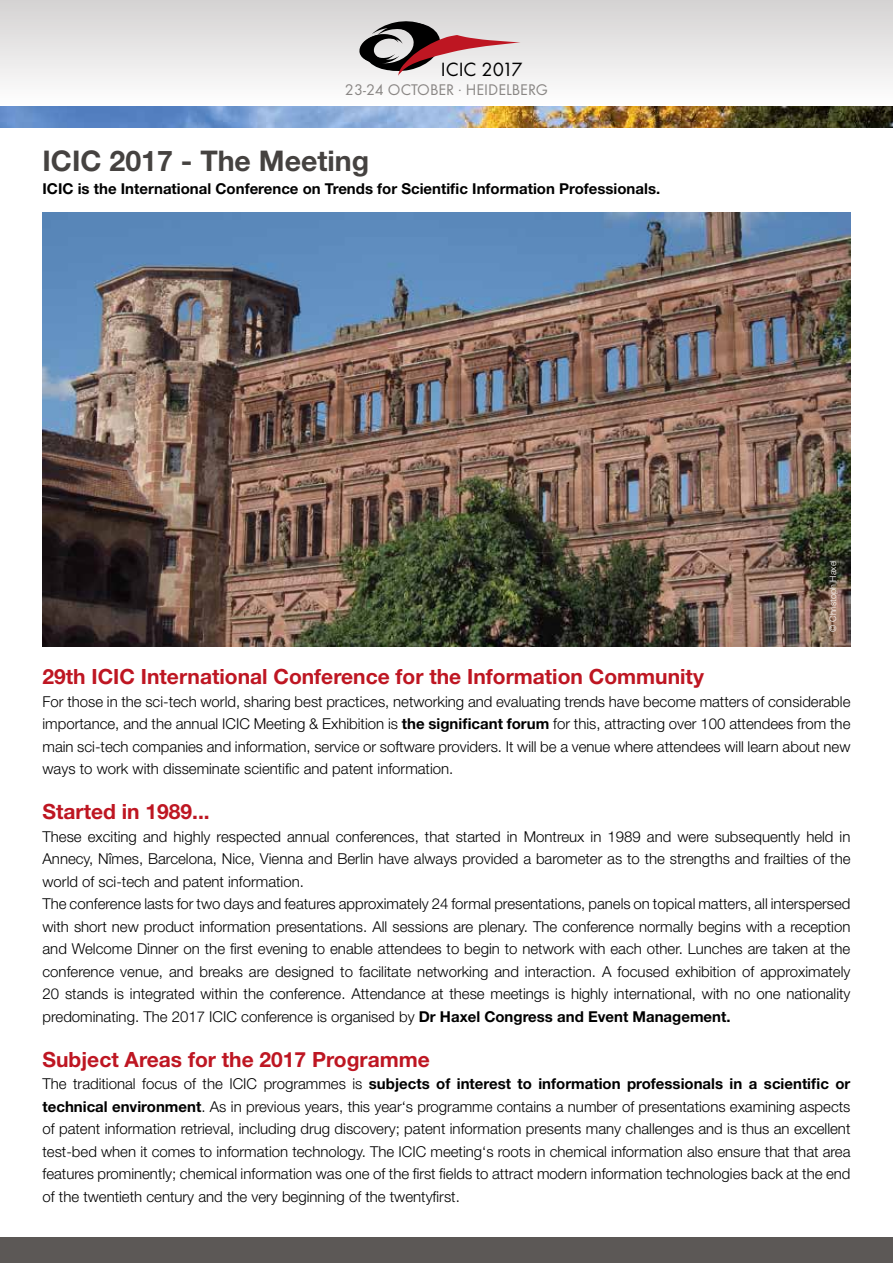
<style>
.page{position:relative;width:893px;height:1263px;background:#fff}
.page>*{position:absolute;margin:0;border:0;box-sizing:border-box;transform-origin:0 0}
.t1{font:700 28.5px "Helvetica Neue";color:#454240}
.t2{font:700 21px "Helvetica Neue";color:#be1622}
.t3{font:19.95px "Futura T";color:#000}
.t4{font:16.05px "Futura T";color:#898684}
.t5{font:300 15px/22.5px "Helvetica Neue";color:#000;text-align:justify}
.t6{font:700 15px "Helvetica Neue";color:#000}
.t7{font:300 9px "Helvetica Neue";color:#fff}
.s1{font-weight:700}
</style>
<div class="page">
<div style="left:0;top:0;width:893px;height:106px;background:linear-gradient(to bottom,#d4d2d2,#fefefe)"></div>
<svg style="left:359px;top:21px;width:162px;height:55px;background:#b5a0a1"></svg>
<div style="left:0;top:1237px;width:893px;height:26px;background:#5c5856"></div>
<img style="left:43px;top:213px;width:807px;height:433px">
<img style="left:0;top:106px;width:893px;height:22px">
<h3 class="t3" style="left:441px;top:58px;width:83px">ICIC 2017</h3>
<p class="t4" style="left:345px;top:81px;width:205px">23-24 OCTOBER . HEIDELBERG</p>
<h1 class="t1" style="left:43px;top:143px;width:328px">ICIC 2017 - The Meeting</h1>
<p class="t6" style="left:43px;top:179px;width:619px">ICIC is the International Conference on Trends for Scientific Information Professionals.</p>
<p class="t7" style="left:828px;top:631px;width:73px;rotate:-90deg">© Christoph Haxel</p>
<h2 class="t2" style="left:43px;top:664px;width:663px">29th ICIC International Conference for the Information Community</h2>
<p class="t5" style="left:43px;top:690px;width:809px">For those in the sci-tech world, sharing best practices, networking and evaluating trends have become matters of considerable importance, and the annual ICIC Meeting &amp; Exhibition is <span class="s1">the significant forum</span> for this, attracting over 100 attendees from the main sci-tech companies and information, service or software providers. It will be a venue where attendees will learn about new ways to work with disseminate scientific and patent information.</p>
<h2 class="t2" style="left:43px;top:799px;width:169px">Started in 1989...</h2>
<p class="t5" style="left:43px;top:825px;width:809px;text-align:left">These exciting and highly respected annual conferences, that started in Montreux in 1989 and were subsequently held in Annecy, Nîmes, Barcelona, Nice, Vienna and Berlin have always provided a barometer as to the strengths and frailties of the world of sci-tech and patent information.<br>The conference lasts for two days and features approximately 24 formal presentations, panels on topical matters, all interspersed with short new product information presentations. All sessions are plenary. The conference normally begins with a reception and Welcome Dinner on the first evening to enable attendees to begin to network with each other. Lunches are taken at the conference venue, and breaks are designed to facilitate networking and interaction. A focused exhibition of approximately 20 stands is integrated within the conference. Attendance at these meetings is highly international, with no one nationality predominating. The 2017 ICIC conference is organised by <span class="s1">Dr Haxel Congress and Event Management.</span></p>
<h2 class="t2" style="left:43px;top:1046px;width:389px">Subject Areas for the 2017 Programme</h2>
<p class="t5" style="left:43px;top:1072px;width:809px">The traditional focus of the ICIC programmes is <span class="s1">subjects of interest to information professionals in a scientific or technical environment</span>. As in previous years, this year‘s programme contains a number of presentations examining aspects of patent information retrieval, including drug discovery; patent information presents many challenges and is thus an excellent test-bed when it comes to information technology. The ICIC meeting‘s roots in chemical information also ensure that that area features prominently; chemical information was one of the first fields to attract modern information technologies back at the end of the twentieth century and the very beginning of the twentyfirst.</p>
</div>
